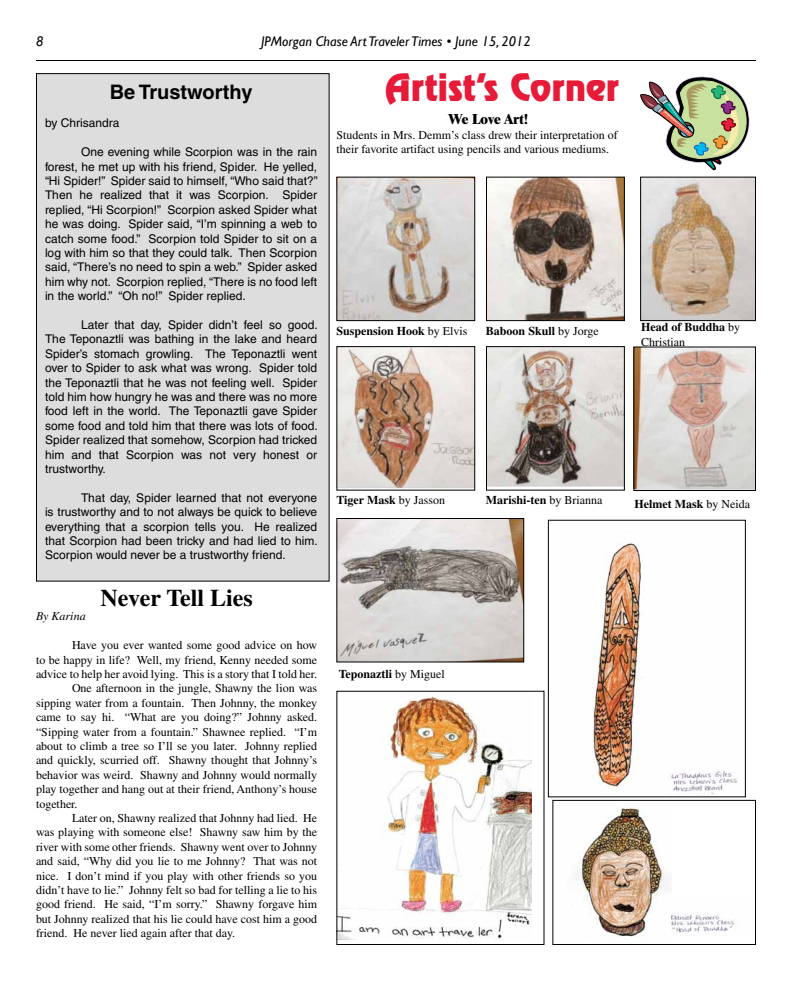
<style>
.page{position:relative;width:792px;height:981px;background:#fff}
.page>*{position:absolute;margin:0;border:0;box-sizing:border-box;transform-origin:0 0}
.t1{font:34px "Revue";color:#e61a39}
.t2{font:700 24px "Times";color:#000}
.t3{font:700 20px "Helvetica";color:#000}
.t4{font:italic 14px "Gill Sans";color:#000}
.t5{font:800 14px "Times";color:#000}
.t6{font:12px/14.4px "Helvetica";color:#000;text-align:justify}
.t7{font:12px/14.4px "Times";color:#000}
.t8{font:700 12px/14.4px "Times";color:#000}
.t9{font:italic 12px "Times";color:#000}
.s1{font-weight:400}
</style>
<div class="page">
<div style="left:36px;top:74px;width:293px;height:507px;background:#ddd"></div>
<div style="left:36px;top:73px;width:294px;height:509px;border:1px solid #000"></div>
<hr style="left:36px;top:60px;width:720px;height:1px;background:#000">
<svg style="left:640px;top:76px;width:110px;height:94px"></svg>
<img style="left:338px;top:179px;width:135px;height:140px">
<div style="left:336px;top:177px;width:139px;height:144px;border:1px solid #000"></div>
<img style="left:338px;top:348px;width:135px;height:141px">
<div style="left:336px;top:346px;width:139px;height:145px;border:1px solid #000"></div>
<img style="left:642px;top:179px;width:112px;height:140px">
<div style="left:640px;top:177px;width:116px;height:144px;border:1px solid #000"></div>
<img style="left:488px;top:179px;width:135px;height:140px">
<div style="left:486px;top:177px;width:139px;height:144px;border:1px solid #000"></div>
<img style="left:488px;top:348px;width:135px;height:139px">
<div style="left:486px;top:346px;width:139px;height:145px;border:1px solid #000"></div>
<img style="left:635px;top:348px;width:119px;height:141px">
<div style="left:633px;top:346px;width:123px;height:145px;border:1px solid #000"></div>
<img style="left:338px;top:520px;width:184px;height:140px">
<div style="left:336px;top:518px;width:188px;height:144px;border:1px solid #000"></div>
<img style="left:593px;top:543px;width:145px;height:252px">
<div style="left:548px;top:520px;width:198px;height:277px;border:1px solid #000"></div>
<img style="left:338px;top:696px;width:193px;height:243px">
<img style="left:576px;top:808px;width:95px;height:129px">
<img style="left:670px;top:903px;width:65px;height:33px">
<div style="left:552px;top:800px;width:204px;height:145px;border:1px solid #000"></div>
<p class="t4" style="left:36px;top:33px;width:9px">8</p>
<p class="t4" style="left:261px;top:33px;width:271px">JPMorgan Chase Art Traveler Times • June 15, 2012</p>
<h3 class="t3" style="left:110px;top:79px;width:144px">Be Trustworthy</h3>
<p class="t6" style="left:45px;top:116px;width:76px">by Chrisandra</p>
<p class="t6" style="left:45px;top:145px;width:274px;text-indent:36px">One evening while Scorpion was in the rain forest, he met up with his friend, Spider. He yelled, “Hi Spider!” Spider said to himself, “Who said that?” Then he realized that it was Scorpion. Spider replied, “Hi Scorpion!” Scorpion asked Spider what he was doing. Spider said, “I’m spinning a web to catch some food.” Scorpion told Spider to sit on a log with him so that they could talk. Then Scorpion said, “There’s no need to spin a web.” Spider asked him why not. Scorpion replied, “There is no food left in the world.” “Oh no!” Spider replied.</p>
<p class="t6" style="left:45px;top:318px;width:274px;text-indent:36px">Later that day, Spider didn’t feel so good.<br>The Teponaztli was bathing in the lake and heard Spider’s stomach growling. The Teponaztli went over to Spider to ask what was wrong. Spider told the Teponaztli that he was not feeling well. Spider told him how hungry he was and there was no more food left in the world. The Teponaztli gave Spider some food and told him that there was lots of food.<br>Spider realized that somehow, Scorpion had tricked him and that Scorpion was not very honest or trustworthy.</p>
<p class="t6" style="left:45px;top:490px;width:274px;text-indent:36px">That day, Spider learned that not everyone is trustworthy and to not always be quick to believe everything that a scorpion tells you. He realized that Scorpion had been tricky and had lied to him.<br>Scorpion would never be a trustworthy friend.</p>
<h2 class="t2" style="left:100px;top:584px;width:154px">Never Tell Lies</h2>
<p class="t9" style="left:36px;top:610px;width:51px">By Karina</p>
<p class="t7" style="left:72px;top:638px;width:247px">Have you ever wanted some good advice on how</p>
<p class="t7" style="left:36px;top:652px;width:283px">to be happy in life? Well, my friend, Kenny needed some</p>
<p class="t7" style="left:36px;top:667px;width:283px">advice to help her avoid lying. This is a story that I told her.</p>
<p class="t7" style="left:72px;top:681px;width:247px">One afternoon in the jungle, Shawny the lion was</p>
<p class="t7" style="left:36px;top:696px;width:283px">sipping water from a fountain. Then Johnny, the monkey</p>
<p class="t7" style="left:36px;top:710px;width:283px">came to say hi. “What are you doing?” Johnny asked.</p>
<p class="t7" style="left:36px;top:724px;width:283px">“Sipping water from a fountain.” Shawnee replied. “I’m</p>
<p class="t7" style="left:36px;top:739px;width:283px">about to climb a tree so I’ll se you later. Johnny replied</p>
<p class="t7" style="left:36px;top:753px;width:283px">and quickly, scurried off. Shawny thought that Johnny’s</p>
<p class="t7" style="left:36px;top:768px;width:283px">behavior was weird. Shawny and Johnny would normally</p>
<p class="t7" style="left:36px;top:782px;width:283px">play together and hang out at their friend, Anthony’s house</p>
<p class="t7" style="left:36px;top:796px;width:43px">together.</p>
<p class="t7" style="left:72px;top:811px;width:247px">Later on, Shawny realized that Johnny had lied. He</p>
<p class="t7" style="left:36px;top:825px;width:283px">was playing with someone else! Shawny saw him by the</p>
<p class="t7" style="left:36px;top:840px;width:283px">river with some other friends. Shawny went over to Johnny</p>
<p class="t7" style="left:36px;top:854px;width:283px">and said, “Why did you lie to me Johnny? That was not</p>
<p class="t7" style="left:36px;top:868px;width:283px">nice. I don’t mind if you play with other friends so you</p>
<p class="t7" style="left:36px;top:883px;width:283px">didn’t have to lie.” Johnny felt so bad for telling a lie to his</p>
<p class="t7" style="left:36px;top:897px;width:283px">good friend. He said, “I’m sorry.” Shawny forgave him</p>
<p class="t7" style="left:36px;top:912px;width:283px">but Johnny realized that his lie could have cost him a good</p>
<p class="t7" style="left:36px;top:926px;width:201px">friend. He never lied again after that day.</p>
<h1 class="t1" style="left:385px;top:65px;width:236px">Artist’s Corner</h1>
<p class="t5" style="left:448px;top:111px;width:81px">We Love Art!</p>
<p class="t7" style="left:336px;top:128px;width:283px">Students in Mrs. Demm’s class drew their interpretation of their favorite artifact using pencils and various mediums.</p>
<p class="t8" style="left:336px;top:324px;width:133px">Suspension Hook <span class="s1">by Elvis</span></p>
<p class="t8" style="left:486px;top:324px;width:114px">Baboon Skull <span class="s1">by Jorge</span></p>
<p class="t8" style="left:336px;top:492px;width:110px">Tiger Mask <span class="s1">by Jasson</span></p>
<p class="t8" style="left:486px;top:492px;width:118px">Marishi-ten <span class="s1">by Brianna</span></p>
<p class="t8" style="left:339px;top:667px;width:108px">Teponaztli <span class="s1">by Miguel</span></p>
<p class="t8" style="left:641px;top:320px;width:101px">Head of Buddha <span class="s1">by<br>Christian</span></p>
<p class="t8" style="left:634px;top:496px;width:117px">Helmet Mask <span class="s1">by Neida</span></p>
</div>
